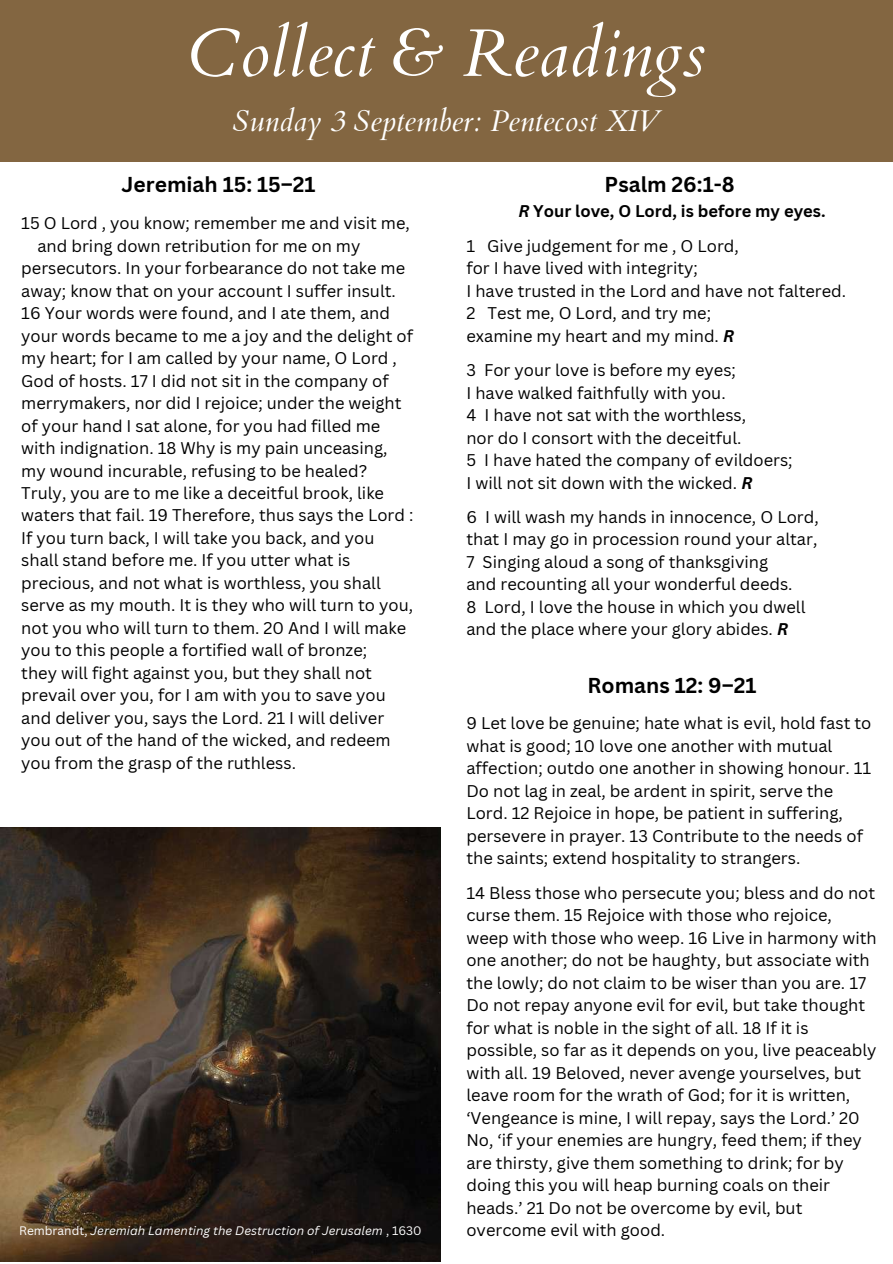
<style>
.page{position:relative;width:893px;height:1264px;background:#fff}
.page>*{position:absolute;margin:0;border:0;box-sizing:border-box;transform-origin:0 0}
.t1{font:italic 67.5px "Cardo";color:#fff}
.t2{font:italic 30px "Cardo";color:#fff}
.t3{font:700 21px "Canva Sans";color:#000}
.t4{font:16.5px/22.5px "Canva Sans";color:#000}
.t5{font:700 16.5px/34.5px "Canva Sans";color:#000}
.t6{font:italic 12px "Canva Sans";color:#fff}
.s1{font-style:italic}
.s2{font-weight:400}
.s3{font-weight:700;font-style:italic}
.s4{font-style:normal}
</style>
<div class="page">
<img style="left:0;top:827px;width:441px;height:434px">
<div style="left:0;top:0;width:892px;height:161px;background:#836641"></div>
<h1 class="t1" style="left:187px;top:9px;width:519px">Collect &amp; Readings</h1>
<h2 class="t2" style="left:232px;top:101px;width:429px">Sunday 3 September: Pentecost XIV</h2>
<p class="t3" style="left:604px;top:170px;width:131px">Psalm 26:1-8</p>
<p class="t5" style="left:466px;top:193px;width:360px;text-indent:52px"><span class="s1">R</span> Your love, O Lord, is before my eyes.<br><span class="s2">1 Give judgement for me , O Lord,</span></p>
<p class="t4" style="left:466px;top:256px;width:381px">for I have lived with integrity;<br>I have trusted in the Lord and have not faltered.<br>2 Test me, O Lord, and try me;<br>examine my heart and my mind. <span class="s3">R</span></p>
<p class="t4" style="left:466px;top:358px;width:327px">3 For your love is before my eyes;<br>I have walked faithfully with you.<br>4 I have not sat with the worthless,<br>nor do I consort with the deceitful.<br>5 I have hated the company of evildoers; I will not sit down with the wicked. <span class="s3">R</span></p>
<p class="t4" style="left:466px;top:505px;width:354px">6 I will wash my hands in innocence, O Lord, that I may go in procession round your altar, 7 Singing aloud a song of thanksgiving<br>and recounting all your wonderful deeds.<br>8 Lord, I love the house in which you dwell and the place where your glory abides. <span class="s3">R</span></p>
<p class="t3" style="left:587px;top:670px;width:170px">Romans 12: 9–21</p>
<p class="t4" style="left:466px;top:711px;width:406px">9 Let love be genuine; hate what is evil, hold fast to what is good; 10 love one another with mutual affection; outdo one another in showing honour. 11<br>Do not lag in zeal, be ardent in spirit, serve the Lord. 12 Rejoice in hope, be patient in suffering, persevere in prayer. 13 Contribute to the needs of the saints; extend hospitality to strangers.</p>
<p class="t4" style="left:466px;top:881px;width:412px">14 Bless those who persecute you; bless and do not curse them. 15 Rejoice with those who rejoice, weep with those who weep. 16 Live in harmony with one another; do not be haughty, but associate with the lowly; do not claim to be wiser than you are. 17<br>Do not repay anyone evil for evil, but take thought for what is noble in the sight of all. 18 If it is possible, so far as it depends on you, live peaceably with all. 19 Beloved, never avenge yourselves, but leave room for the wrath of God; for it is written, ‘Vengeance is mine, I will repay, says the Lord.’ 20<br>No, ‘if your enemies are hungry, feed them; if they are thirsty, give them something to drink; for by doing this you will heap burning coals on their heads.’ 21 Do not be overcome by evil, but</p>
<p class="t6" style="left:19px;top:1221px;width:404px"><span class="s4">Rembrandt,</span> Jeremiah Lamenting the Destruction of Jerusalem <span class="s4">, 1630</span></p>
<p class="t4" style="left:466px;top:1218px;width:200px">overcome evil with good.</p>
<p class="t3" style="left:121px;top:170px;width:196px">Jeremiah 15: 15–21</p>
<p class="t4" style="left:21px;top:211px;width:390px">15 O Lord , you know; remember me and visit me,</p>
<p class="t4" style="left:37px;top:234px;width:324px">and bring down retribution for me on my</p>
<p class="t4" style="left:21px;top:256px;width:385px">persecutors. In your forbearance do not take me</p>
<p class="t4" style="left:21px;top:279px;width:376px">away; know that on your account I suffer insult.</p>
<p class="t4" style="left:21px;top:301px;width:370px">16 Your words were found, and I ate them, and</p>
<p class="t4" style="left:21px;top:324px;width:393px">your words became to me a joy and the delight of</p>
<p class="t4" style="left:21px;top:346px;width:377px">my heart; for I am called by your name, O Lord ,</p>
<p class="t4" style="left:21px;top:369px;width:369px">God of hosts. 17 I did not sit in the company of</p>
<p class="t4" style="left:21px;top:391px;width:382px">merrymakers, nor did I rejoice; under the weight</p>
<p class="t4" style="left:21px;top:414px;width:360px">of your hand I sat alone, for you had filled me</p>
<p class="t4" style="left:21px;top:436px;width:368px">with indignation. 18 Why is my pain unceasing,</p>
<p class="t4" style="left:21px;top:459px;width:347px">my wound incurable, refusing to be healed?</p>
<p class="t4" style="left:21px;top:481px;width:364px">Truly, you are to me like a deceitful brook, like</p>
<p class="t4" style="left:21px;top:504px;width:393px">waters that fail. 19 Therefore, thus says the Lord :</p>
<p class="t4" style="left:21px;top:526px;width:355px">If you turn back, I will take you back, and you</p>
<p class="t4" style="left:21px;top:549px;width:330px">shall stand before me. If you utter what is</p>
<p class="t4" style="left:21px;top:571px;width:361px">precious, and not what is worthless, you shall</p>
<p class="t4" style="left:21px;top:594px;width:393px">serve as my mouth. It is they who will turn to you,</p>
<p class="t4" style="left:21px;top:616px;width:386px">not you who will turn to them. 20 And I will make</p>
<p class="t4" style="left:21px;top:638px;width:347px">you to this people a fortified wall of bronze;</p>
<p class="t4" style="left:21px;top:661px;width:352px">they will fight against you, but they shall not</p>
<p class="t4" style="left:21px;top:683px;width:366px">prevail over you, for I am with you to save you</p>
<p class="t4" style="left:21px;top:706px;width:364px">and deliver you, says the Lord. 21 I will deliver</p>
<p class="t4" style="left:21px;top:728px;width:371px">you out of the hand of the wicked, and redeem</p>
<p class="t4" style="left:21px;top:751px;width:276px">you from the grasp of the ruthless.</p>
</div>
